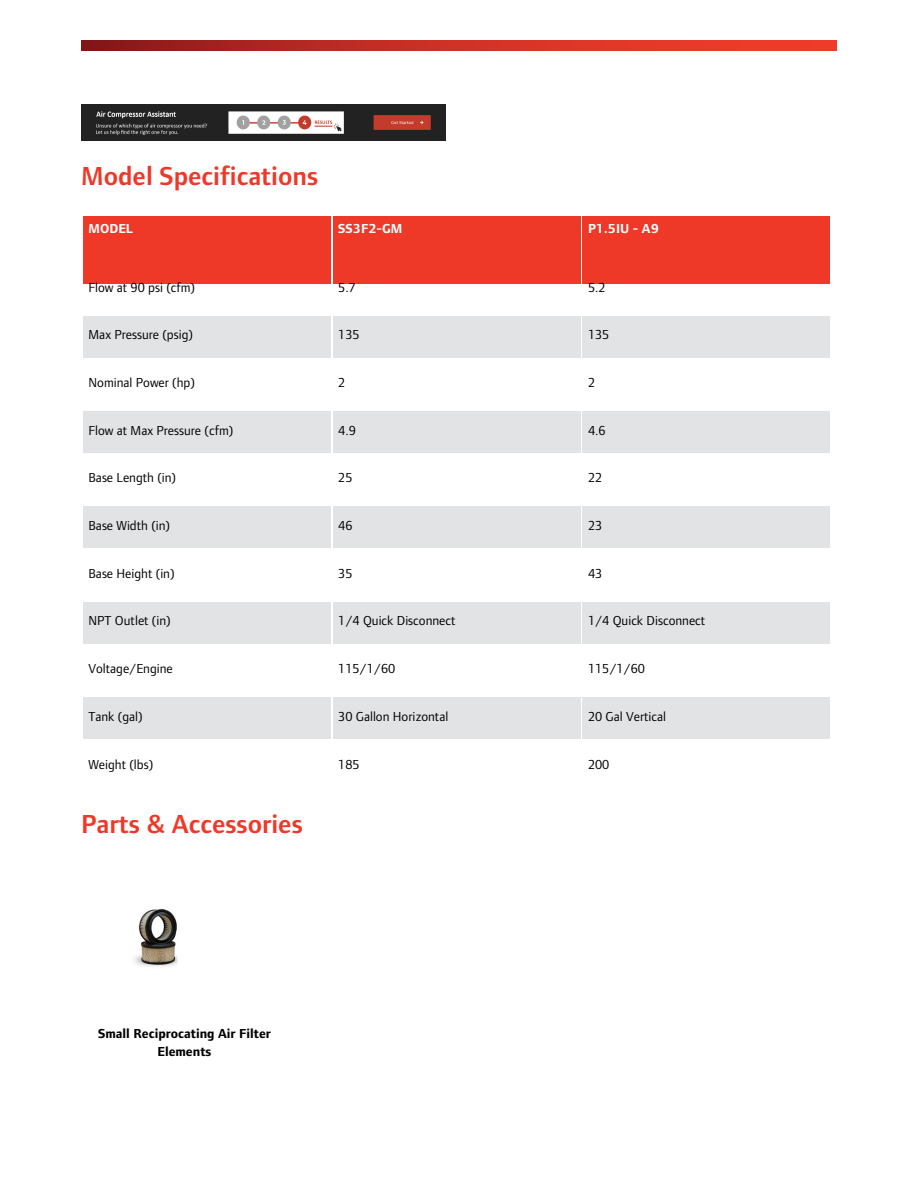
<style>
.page{position:relative;width:918px;height:1188px;background:#fff}
.page>*{position:absolute;margin:0;border:0;box-sizing:border-box;transform-origin:0 0}
.t1{font:600 27px "Foundry Form Sans";color:#ee3828}
.t2{font:13.5px "Foundry Form Sans";color:#000}
.t3{font:700 13.5px/17.5px "Foundry Form Sans";color:#000;text-align:center}
.t4{font:700 13.5px "Foundry Form Sans";color:#fff}
</style>
<div class="page">
<svg style="left:81px;top:40px;width:756px;height:11px;background:#c72e24"></svg>
<img style="left:81px;top:105px;width:365px;height:35px">
<div style="left:83px;top:216px;width:248px;height:68px;background:#ee3828"></div>
<div style="left:333px;top:216px;width:247px;height:68px;background:#ee3828"></div>
<div style="left:583px;top:216px;width:247px;height:68px;background:#ee3828"></div>
<div style="left:83px;top:316px;width:248px;height:41px;background:#e2e3e5"></div>
<div style="left:333px;top:316px;width:247px;height:41px;background:#e2e3e5"></div>
<div style="left:583px;top:316px;width:247px;height:41px;background:#e2e3e5"></div>
<div style="left:83px;top:411px;width:248px;height:42px;background:#e2e3e5"></div>
<div style="left:333px;top:411px;width:247px;height:42px;background:#e2e3e5"></div>
<div style="left:583px;top:411px;width:247px;height:42px;background:#e2e3e5"></div>
<div style="left:83px;top:506px;width:248px;height:42px;background:#e2e3e5"></div>
<div style="left:333px;top:506px;width:247px;height:42px;background:#e2e3e5"></div>
<div style="left:583px;top:506px;width:247px;height:42px;background:#e2e3e5"></div>
<div style="left:83px;top:602px;width:248px;height:41px;background:#e2e3e5"></div>
<div style="left:333px;top:602px;width:247px;height:41px;background:#e2e3e5"></div>
<div style="left:583px;top:602px;width:247px;height:41px;background:#e2e3e5"></div>
<div style="left:83px;top:697px;width:248px;height:42px;background:#e2e3e5"></div>
<div style="left:333px;top:697px;width:247px;height:42px;background:#e2e3e5"></div>
<div style="left:583px;top:697px;width:247px;height:42px;background:#e2e3e5"></div>
<img style="left:134px;top:909px;width:44px;height:58px">
<h1 class="t1" style="left:81px;top:161px;width:239px">Model Specifications</h1>
<p class="t4" style="left:88px;top:221px;width:46px">MODEL</p>
<p class="t4" style="left:338px;top:221px;width:66px">SS3F2-GM</p>
<p class="t4" style="left:588px;top:221px;width:73px">P1.5IU - A9</p>
<p class="t2" style="left:88px;top:280px;width:108px">Flow at 90 psi (cfm)</p>
<p class="t2" style="left:338px;top:280px;width:19px">5.7</p>
<p class="t2" style="left:588px;top:280px;width:19px">5.2</p>
<p class="t2" style="left:88px;top:327px;width:106px">Max Pressure (psig)</p>
<p class="t2" style="left:338px;top:327px;width:23px">135</p>
<p class="t2" style="left:588px;top:327px;width:23px">135</p>
<p class="t2" style="left:88px;top:375px;width:108px">Nominal Power (hp)</p>
<p class="t2" style="left:338px;top:375px;width:9px">2</p>
<p class="t2" style="left:588px;top:375px;width:9px">2</p>
<p class="t2" style="left:88px;top:423px;width:146px">Flow at Max Pressure (cfm)</p>
<p class="t2" style="left:338px;top:423px;width:19px">4.9</p>
<p class="t2" style="left:588px;top:423px;width:19px">4.6</p>
<p class="t2" style="left:88px;top:470px;width:89px">Base Length (in)</p>
<p class="t2" style="left:338px;top:470px;width:16px">25</p>
<p class="t2" style="left:588px;top:470px;width:16px">22</p>
<p class="t2" style="left:88px;top:518px;width:83px">Base Width (in)</p>
<p class="t2" style="left:338px;top:518px;width:16px">46</p>
<p class="t2" style="left:588px;top:518px;width:16px">23</p>
<p class="t2" style="left:88px;top:566px;width:88px">Base Height (in)</p>
<p class="t2" style="left:338px;top:566px;width:16px">35</p>
<p class="t2" style="left:588px;top:566px;width:16px">43</p>
<p class="t2" style="left:88px;top:613px;width:84px">NPT Outlet (in)</p>
<p class="t2" style="left:338px;top:613px;width:119px">1/4 Quick Disconnect</p>
<p class="t2" style="left:588px;top:613px;width:119px">1/4 Quick Disconnect</p>
<p class="t2" style="left:88px;top:661px;width:86px">Voltage/Engine</p>
<p class="t2" style="left:338px;top:661px;width:59px">115/1/60</p>
<p class="t2" style="left:588px;top:661px;width:59px">115/1/60</p>
<p class="t2" style="left:88px;top:709px;width:56px">Tank (gal)</p>
<p class="t2" style="left:338px;top:709px;width:112px">30 Gallon Horizontal</p>
<p class="t2" style="left:588px;top:709px;width:79px">20 Gal Vertical</p>
<p class="t2" style="left:88px;top:756px;width:66px">Weight (lbs)</p>
<p class="t2" style="left:338px;top:756px;width:23px">185</p>
<p class="t2" style="left:588px;top:756px;width:23px">200</p>
<h1 class="t1" style="left:81px;top:808px;width:223px">Parts &amp; Accessories</h1>
<p class="t3" style="left:98px;top:1025px;width:174px">Small Reciprocating Air Filter<br>Elements</p>
</div>
